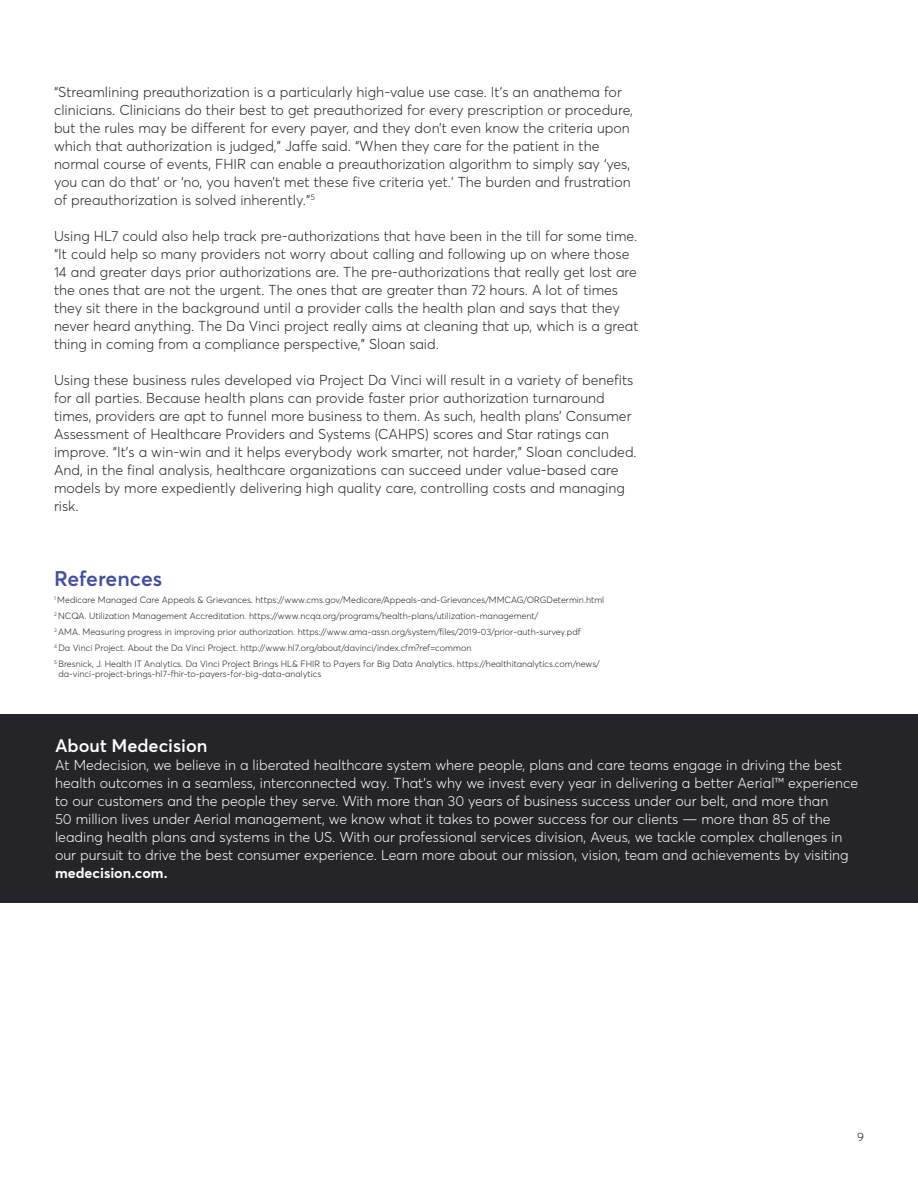
<style>
.page{position:relative;width:918px;height:1188px;background:#fff}
.page>*{position:absolute;margin:0;border:0;box-sizing:border-box;transform-origin:0 0}
.t1{font:600 21px "Averta";color:#444fa2}
.t2{font:600 18px "Averta";color:#fff}
.t3{font:300 14.25px/18px "Averta";color:#252529}
.t4{font:300 14.25px/18px "Averta";color:#fff}
.t5{font:300 12px "Averta";color:#231f20}
.t6{font:300 9px/10.5px "Averta";color:#231f20}
.s1{font-weight:700}
</style>
<div class="page">
<div style="left:0;top:714px;width:918px;height:188px;background:#252529"></div>
<p class="t3" style="left:54px;top:82px;width:581px">“Streamlining preauthorization is a particularly high-value use case. It’s an anathema for clinicians. Clinicians do their best to get preauthorized for every prescription or procedure, but the rules may be different for every payer, and they don’t even know the criteria upon which that authorization is judged,” Jaffe said. “When they care for the patient in the normal course of events, FHIR can enable a preauthorization algorithm to simply say ‘yes, you can do that’ or ‘no, you haven’t met these five criteria yet.’ The burden and frustration of preauthorization is solved inherently.”<sup>5</sup></p>
<p class="t3" style="left:54px;top:226px;width:586px">Using HL7 could also help track pre-authorizations that have been in the till for some time. “It could help so many providers not worry about calling and following up on where those 14 and greater days prior authorizations are. The pre-authorizations that really get lost are the ones that are not the urgent. The ones that are greater than 72 hours. A lot of times they sit there in the background until a provider calls the health plan and says that they never heard anything. The Da Vinci project really aims at cleaning that up, which is a great thing in coming from a compliance perspective,” Sloan said.</p>
<p class="t3" style="left:54px;top:370px;width:584px">Using these business rules developed via Project Da Vinci will result in a variety of benefits for all parties. Because health plans can provide faster prior authorization turnaround times, providers are apt to funnel more business to them. As such, health plans’ Consumer Assessment of Healthcare Providers and Systems (CAHPS) scores and Star ratings can improve. “It’s a win-win and it helps everybody work smarter, not harder,” Sloan concluded.<br>And, in the final analysis, healthcare organizations can succeed under value-based care models by more expediently delivering high quality care, controlling costs and managing risk.</p>
<p class="t1" style="left:54px;top:565px;width:110px">References</p>
<p class="t6" style="left:54px;top:594px;width:552px"><sup>1</sup> Medicare Managed Care Appeals &amp; Grievances. https://www.cms.gov/Medicare/Appeals-and-Grievances/MMCAG/ORGDetermin.html</p>
<p class="t6" style="left:54px;top:610px;width:486px"><sup>2</sup> NCQA. Utilization Management Accreditation. https://www.ncqa.org/programs/health-plans/utilization-management/</p>
<p class="t6" style="left:54px;top:626px;width:528px"><sup>3</sup> AMA. Measuring progress in improving prior authorization. https://www.ama-assn.org/system/files/2019-03/prior-auth-survey.pdf</p>
<p class="t6" style="left:54px;top:642px;width:419px"><sup>4</sup> Da Vinci Project. About the Da Vinci Project. http://www.hl7.org/about/davinci/index.cfm?ref=common</p>
<p class="t6" style="left:58px;top:658px;width:543px;text-indent:-4px"><sup>5</sup> Bresnick, J. Health IT Analytics. Da Vinci Project Brings HL&amp; FHIR to Payers for Big Data Analytics. https://healthitanalytics.com/news/ da-vinci-project-brings-hl7-fhir-to-payers-for-big-data-analytics</p>
<p class="t2" style="left:55px;top:734px;width:154px">About Medecision</p>
<p class="t4" style="left:55px;top:756px;width:805px">At Medecision, we believe in a liberated healthcare system where people, plans and care teams engage in driving the best health outcomes in a seamless, interconnected way. That’s why we invest every year in delivering a better Aerial™ experience to our customers and the people they serve. With more than 30 years of business success under our belt, and more than<br>50 million lives under Aerial management, we know what it takes to power success for our clients — more than 85 of the leading health plans and systems in the US. With our professional services division, Aveus, we tackle complex challenges in our pursuit to drive the best consumer experience. Learn more about our mission, vision, team and achievements by visiting <span class="s1">medecision.com.</span></p>
<p class="t5" style="left:857px;top:1129px;width:8px">9</p>
</div>
